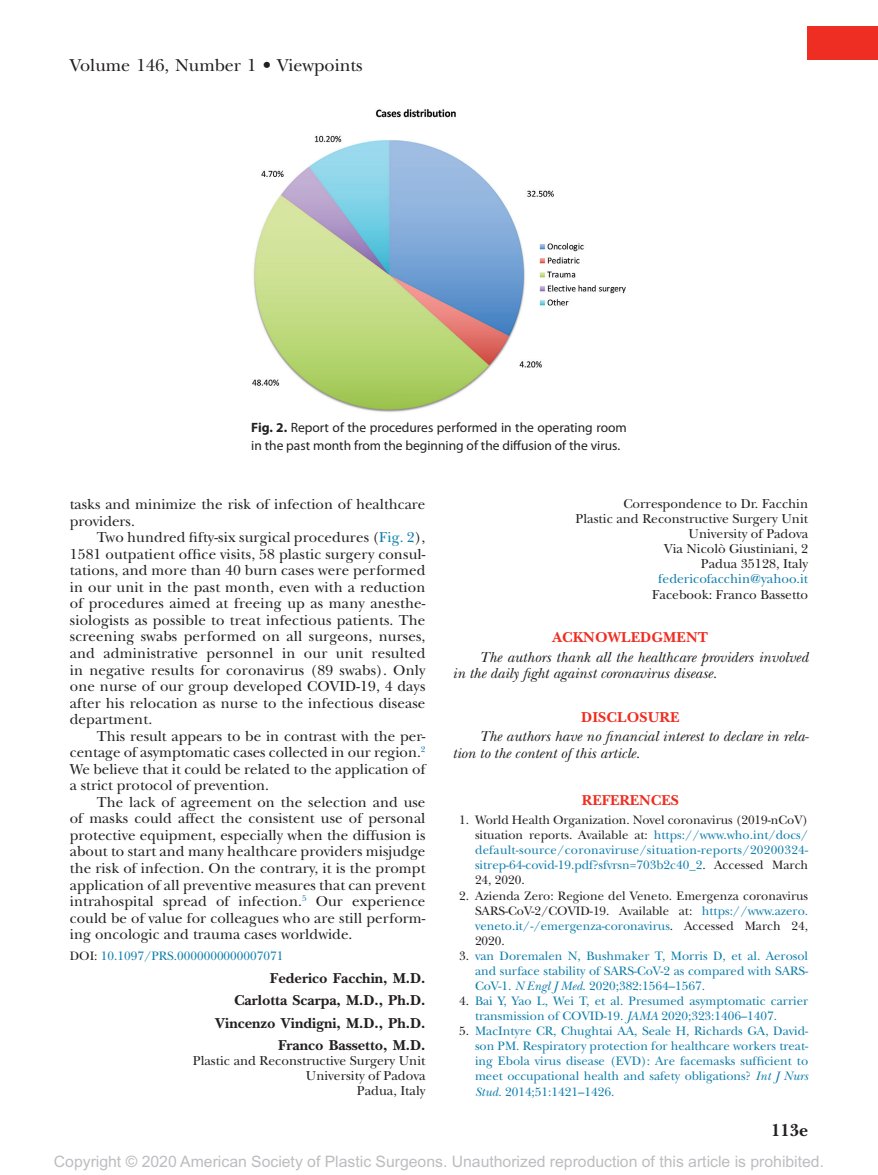
<style>
.page{position:relative;width:878px;height:1175px;background:#fff}
.page>*{position:absolute;margin:0;border:0;box-sizing:border-box;transform-origin:0 0}
.t1{font:18px "New Baskerville";color:#231f20}
.t2{font:700 18px "New Baskerville";color:#231f20}
.t3{font:15.75px "Arial MT Std";color:#bcbdc0}
.t4{font:15px/16.5px "New Baskerville";color:#231f20;text-align:justify}
.t5{font:italic 15px/16.5px "New Baskerville";color:#231f20}
.t6{font:700 15px/22.5px "New Baskerville";color:#231f20;text-align:right}
.t7{font:700 15px "New Baskerville";letter-spacing:.01em;color:#ee2e22}
.t8{font:13.5px/15px "New Baskerville";color:#231f20;text-align:right}
.t9{font:13.5px/18px "Myriad Pro";color:#231f20}
.t10{font:13.5px "New Baskerville";color:#0f7eac}
.t11{font:12.75px/15px "New Baskerville";color:#0f7eac;text-align:justify}
.t12{font:12.75px/15px "New Baskerville";color:#231f20;text-align:justify}
.s1{font-weight:700}
.s2{color:#0f7eac}
.s3{color:#231f20}
.s4{font-style:italic}
</style>
<div class="page">
<div style="left:807px;top:26px;width:71px;height:33px;background:#ee2e22"></div>
<img style="left:252px;top:109px;width:374px;height:303px">
<p class="t1" style="left:70px;top:54px;width:294px">Volume 146, Number 1 • Viewpoints</p>
<p class="t9" style="left:251px;top:418px;width:377px"><span class="s1">Fig. 2.</span> Report of the procedures performed in the operating room in the past month from the beginning of the diffusion of the virus.</p>
<p class="t4" style="left:70px;top:496px;width:357px">tasks and minimize the risk of infection of healthcare providers.</p>
<p class="t4" style="left:70px;top:529px;width:357px;text-indent:27px">Two hundred fifty-six surgical procedures (<span class="s2">Fig. 2</span>), 1581 outpatient office visits, 58 plastic surgery consul&shy;tations, and more than 40 burn cases were performed in our unit in the past month, even with a reduction of procedures aimed at freeing up as many anesthe&shy;siologists as possible to treat infectious patients. The screening swabs performed on all surgeons, nurses, and administrative personnel in our unit resulted in negative results for coronavirus (89 swabs). Only one nurse of our group developed COVID-19, 4 days after his relocation as nurse to the infectious disease department.</p>
<p class="t4" style="left:70px;top:727px;width:357px;text-indent:27px">This result appears to be in contrast with the per&shy;centage of asymptomatic cases collected in our region.<sup>2<br></sup>We believe that it could be related to the application of a strict protocol of prevention.</p>
<p class="t4" style="left:70px;top:794px;width:357px;text-indent:27px">The lack of agreement on the selection and use of masks could affect the consistent use of personal protective equipment, especially when the diffusion is about to start and many healthcare providers misjudge the risk of infection. On the contrary, it is the prompt application of all preventive measures that can prevent intrahospital spread of infection.<sup>5</sup> Our experience could be of value for colleagues who are still perform&shy;ing oncologic and trauma cases worldwide.</p>
<p class="t11" style="left:70px;top:948px;width:215px"><span class="s3">DOI:</span> 10.1097/PRS.0000000000007071</p>
<p class="t6" style="left:215px;top:966px;width:212px">Federico Facchin, M.D.<br>Carlotta Scarpa, M.D., Ph.D.<br>Vincenzo Vindigni, M.D., Ph.D.<br>Franco Bassetto, M.D.</p>
<p class="t8" style="left:193px;top:1053px;width:234px">Plastic and Reconstructive Surgery Unit<br>University of Padova<br>Padua, Italy</p>
<p class="t8" style="left:575px;top:496px;width:234px">Correspondence to Dr. Facchin<br>Plastic and Reconstructive Surgery Unit<br>University of Padova<br>Via Nicolò Giustiniani, 2<br>Padua 35128, Italy</p>
<p class="t10" style="left:658px;top:571px;width:151px">federicofacchin@yahoo.it</p>
<p class="t8" style="left:652px;top:586px;width:157px">Facebook: Franco Bassetto</p>
<p class="t7" style="left:552px;top:628px;width:157px">ACKNOWLEDGMENT</p>
<p class="t5" style="left:452px;top:648px;width:357px;text-indent:27px">The authors thank all the healthcare providers involved in the daily fight against coronavirus disease.</p>
<p class="t7" style="left:581px;top:708px;width:100px">DISCLOSURE</p>
<p class="t5" style="left:452px;top:728px;width:357px;text-indent:27px">The authors have no financial interest to declare in rela&shy;tion to the content of this article.</p>
<p class="t7" style="left:582px;top:791px;width:98px">REFERENCES</p>
<p class="t11" style="left:475px;top:812px;width:335px;text-indent:-16px"><span class="s3">1. World Health Organization. Novel coronavirus (2019-nCoV) situation reports. Available at:</span> https://www.who.int/docs/ default-source/coronaviruse/situation-reports/20200324- sitrep-64-covid-19.pdf?sfvrsn=703b2c40_2<span class="s3">. Accessed March 24, 2020.</span></p>
<p class="t12" style="left:475px;top:888px;width:335px;text-indent:-16px">2. Azienda Zero: Regione del Veneto. Emergenza coronavirus SARS-CoV-2/COVID-19. Available at: <span class="s2">https://www.azero. veneto.it/-/emergenza-coronavirus</span>. Accessed March 24, 2020.</p>
<p class="t11" style="left:475px;top:948px;width:335px;text-indent:-16px"><span class="s3">3.</span> van Doremalen N, Bushmaker T, Morris D, et al. Aerosol and surface stability of SARS-CoV-2 as compared with SARS-CoV-1. <span class="s4">N Engl J Med</span>. 2020;382:1564–1567.</p>
<p class="t11" style="left:475px;top:993px;width:335px;text-indent:-16px"><span class="s3">4.</span> Bai Y, Yao L, Wei T, et al. Presumed asymptomatic carrier transmission of COVID-19. <span class="s4">JAMA</span> 2020;323:1406--1407.</p>
<p class="t11" style="left:475px;top:1023px;width:335px;text-indent:-16px"><span class="s3">5.</span> MacIntyre CR, Chughtai AA, Seale H, Richards GA, David&shy;son PM. Respiratory protection for healthcare workers treat&shy;ing Ebola virus disease (EVD): Are facemasks sufficient to meet occupational health and safety obligations? <span class="s4">Int J Nurs Stud.</span> 2014;51:1421–1426.</p>
<p class="t2" style="left:771px;top:1119px;width:39px">113e</p>
<p class="t3" style="left:54px;top:1152px;width:771px">Copyright © 2020 American Society of Plastic Surgeons. Unauthorized reproduction of this article is prohibited.</p>
</div>
